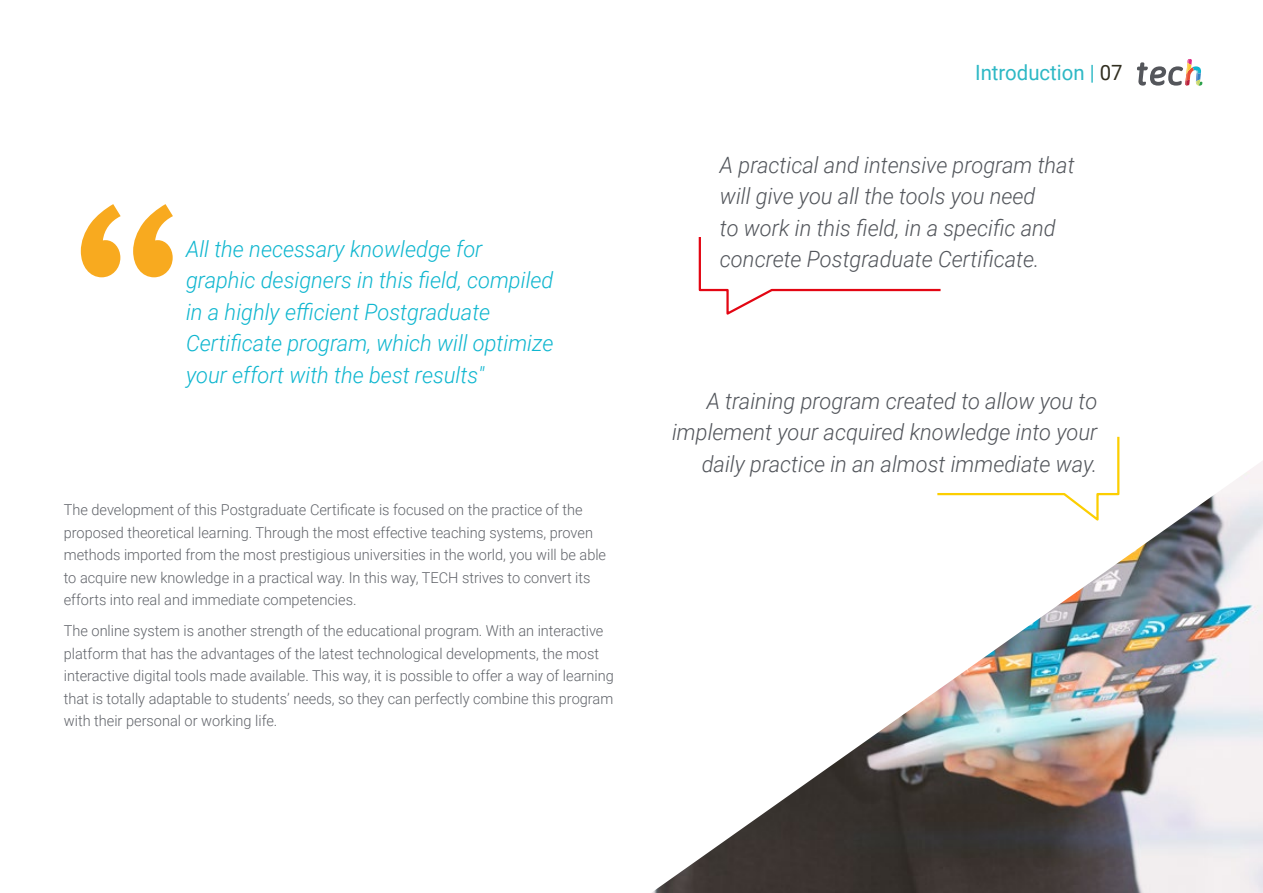
<style>
.page{position:relative;width:1263px;height:893px;background:#fff}
.page>*{position:absolute;margin:0;border:0;box-sizing:border-box;transform-origin:0 0}
.t1{font:italic 300 22.5px/31.5px "Roboto";color:#52555b;text-align:right}
.t2{font:italic 300 22.5px/31.5px "Roboto";color:#0fb6cf}
.t3{font:21px "Roboto";color:#2db8c5}
.t4{font:300 15px/22.5px "Roboto";color:#61646a}
.s1{color:#312e20}
</style>
<div class="page">
<svg style="left:81px;top:204px;width:92px;height:73px"></svg>
<svg style="left:1117px;top:436px;width:3px;height:24px"></svg>
<svg style="left:698px;top:237px;width:243px;height:78px"></svg>
<svg style="left:1137px;top:59px;width:65px;height:27px"></svg>
<img style="left:652px;top:460px;width:611px;height:433px">
<h1 class="t2" style="left:186px;top:232px;width:369px">All the necessary knowledge for graphic designers in this field, compiled in a highly efficient Postgraduate Certificate program, which will optimize your effort with the best results"</h1>
<p class="t4" style="left:64px;top:498px;width:544px">The development of this Postgraduate Certificate is focused on the practice of the proposed theoretical learning. Through the most effective teaching systems, proven methods imported from the most prestigious universities in the world, you will be able to acquire new knowledge in a practical way. In this way, TECH strives to convert its efforts into real and immediate competencies.</p>
<p class="t4" style="left:64px;top:619px;width:551px">The online system is another strength of the educational program. With an interactive platform that has the advantages of the latest technological developments, the most interactive digital tools made available. This way, it is possible to offer a way of learning that is totally adaptable to students’ needs, so they can perfectly combine this program with their personal or working life.</p>
<h2 class="t3" style="left:975px;top:57px;width:149px">Introduction | <span class="s1">07</span></h2>
<h1 class="t1" style="left:720px;top:148px;width:356px;text-align:left">A practical and intensive program that will give you all the tools you need<br>to work in this field, in a specific and concrete Postgraduate Certificate.</h1>
<h1 class="t1" style="left:672px;top:384px;width:427px">A training program created to allow you to implement your acquired knowledge into your daily practice in an almost immediate way.</h1>
</div>
